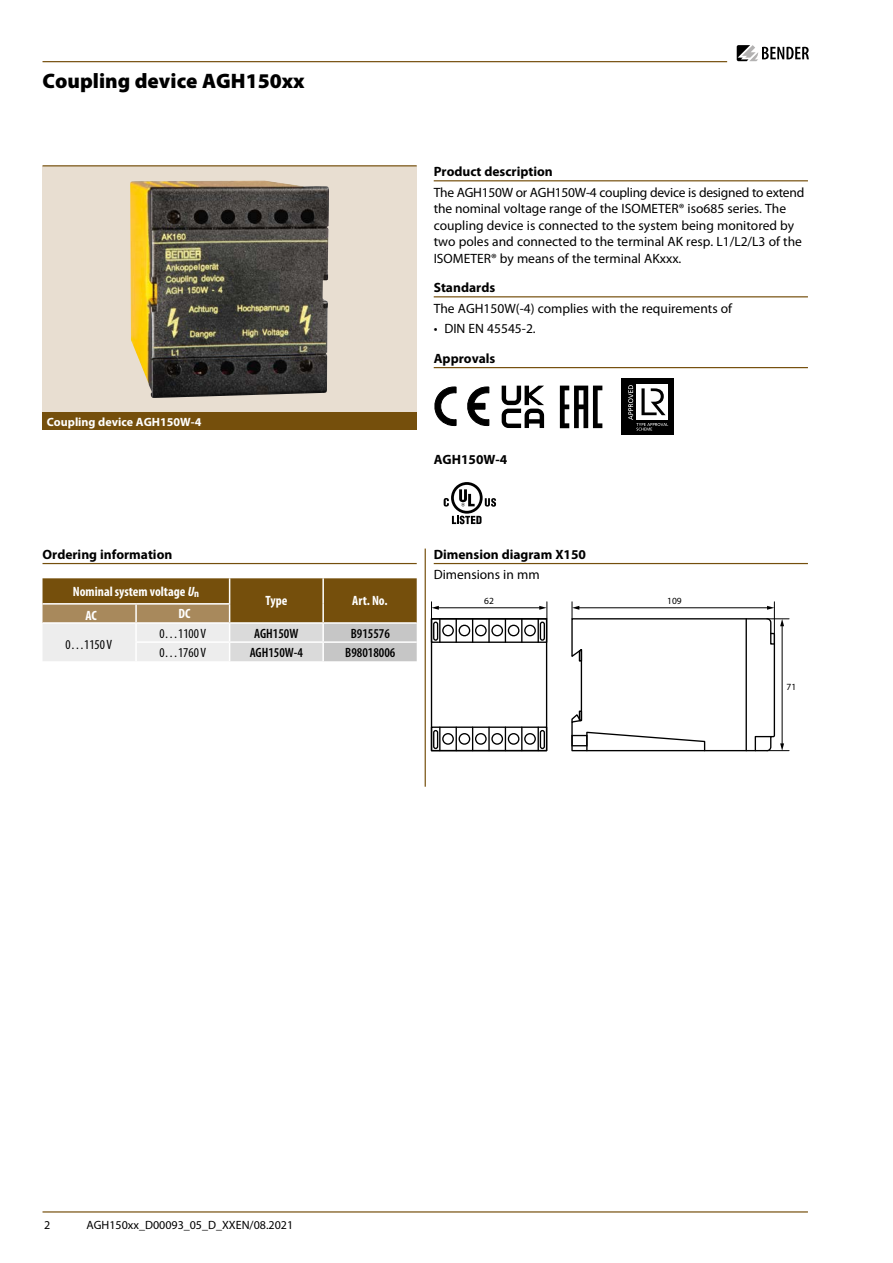
<style>
.page{position:relative;width:893px;height:1263px;background:#fff}
.page>*{position:absolute;margin:0;border:0;box-sizing:border-box;transform-origin:0 0}
.t1{font:900 21px "Myriad Pro";color:#000}
.t2{font:13.5px/16.5px "Myriad Pro";color:#000}
.t3{font:700 13.5px "Myriad Pro";color:#000}
.t4{font:700 condensed 13.5px "Myriad Pro";color:#fff}
.t5{font:600 condensed 13.5px "Myriad Pro";color:#000}
.t6{font:condensed 13.5px "Myriad Pro";color:#000}
.t7{font:12px "Myriad Pro";color:#000}
.t8{font:700 12px "Myriad Pro";color:#fff}
.t9{font:9.45px "Myriad Pro";color:#000}
.s1{font-style:italic}
</style>
<div class="page">
<hr style="left:43px;top:61px;width:684px;height:1px;background:#754f0c">
<hr style="left:43px;top:1211px;width:765px;height:1px;background:#754f0c">
<svg style="left:737px;top:45px;width:72px;height:16px"></svg>
<div style="left:43px;top:166px;width:374px;height:246px;background:#e8ded1"></div>
<img style="left:130px;top:180px;width:199px;height:218px">
<hr style="left:434px;top:180px;width:374px;height:1px;background:#754f0c">
<hr style="left:434px;top:296px;width:374px;height:1px;background:#754f0c">
<hr style="left:434px;top:367px;width:374px;height:1px;background:#754f0c">
<svg style="left:434px;top:386px;width:22px;height:40px"></svg>
<svg style="left:467px;top:386px;width:22px;height:40px"></svg>
<svg style="left:502px;top:386px;width:42px;height:42px"></svg>
<svg style="left:560px;top:386px;width:42px;height:42px"></svg>
<div style="left:620px;top:377px;width:55px;height:60px;background:linear-gradient(to right,#fff,#fff)"></div>
<div style="left:622px;top:378px;width:52px;height:57px;background:#000"></div>
<svg style="left:628px;top:385px;width:40px;height:46px"></svg>
<svg style="left:444px;top:498px;width:5px;height:9px"></svg>
<svg style="left:452px;top:516px;width:30px;height:8px"></svg>
<div style="left:451px;top:482px;width:32px;height:32px;border:3px solid #000;border-radius:50%"></div>
<svg style="left:485px;top:498px;width:11px;height:9px"></svg>
<svg style="left:459px;top:489px;width:16px;height:17px"></svg>
<div style="left:43px;top:412px;width:374px;height:17px;background:#754f0c"></div>
<hr style="left:425px;top:549px;width:1px;height:238px;background:#754f0c">
<hr style="left:434px;top:563px;width:374px;height:1px;background:#754f0c">
<hr style="left:43px;top:165px;width:374px;height:1px;background:#754f0c">
<hr style="left:43px;top:563px;width:374px;height:1px;background:#754f0c">
<svg style="left:43px;top:578px;width:374px;height:83px;background:#af9c7c"></svg>
<div style="left:431px;top:618px;width:116px;height:133px;border:1px solid #000"></div>
<div style="left:431px;top:618px;width:116px;height:25px;border:1px solid #000"></div>
<svg style="left:456px;top:619px;width:1px;height:23px"></svg>
<svg style="left:472px;top:619px;width:1px;height:23px"></svg>
<hr style="left:488px;top:619px;width:2px;height:23px;background:#000">
<svg style="left:505px;top:619px;width:1px;height:23px"></svg>
<svg style="left:521px;top:619px;width:1px;height:23px"></svg>
<div style="left:442px;top:625px;width:12px;height:11px;border:1px solid #000;border-radius:50%"></div>
<div style="left:459px;top:625px;width:11px;height:11px;border:1px solid #000;border-radius:50%"></div>
<div style="left:475px;top:625px;width:12px;height:11px;border:1px solid #000;border-radius:50%"></div>
<div style="left:491px;top:625px;width:12px;height:11px;border:1px solid #000;border-radius:50%"></div>
<div style="left:508px;top:625px;width:11px;height:11px;border:1px solid #000;border-radius:50%"></div>
<div style="left:524px;top:625px;width:12px;height:11px;border:1px solid #000;border-radius:50%"></div>
<div style="left:431px;top:726px;width:116px;height:25px;border:1px solid #000"></div>
<svg style="left:439px;top:727px;width:1px;height:23px"></svg>
<svg style="left:456px;top:727px;width:1px;height:23px"></svg>
<svg style="left:472px;top:727px;width:1px;height:23px"></svg>
<hr style="left:488px;top:727px;width:2px;height:23px;background:#000">
<svg style="left:505px;top:727px;width:1px;height:23px"></svg>
<svg style="left:521px;top:727px;width:1px;height:23px"></svg>
<svg style="left:538px;top:727px;width:1px;height:23px"></svg>
<div style="left:442px;top:733px;width:12px;height:12px;border:1px solid #000;border-radius:50%"></div>
<div style="left:459px;top:733px;width:11px;height:12px;border:1px solid #000;border-radius:50%"></div>
<div style="left:475px;top:733px;width:12px;height:12px;border:1px solid #000;border-radius:50%"></div>
<div style="left:491px;top:733px;width:12px;height:12px;border:1px solid #000;border-radius:50%"></div>
<div style="left:508px;top:733px;width:11px;height:12px;border:1px solid #000;border-radius:50%"></div>
<div style="left:524px;top:733px;width:12px;height:12px;border:1px solid #000;border-radius:50%"></div>
<div style="left:433px;top:730px;width:5px;height:19px;border:1px solid #000;border-radius:2px"></div>
<div style="left:540px;top:730px;width:5px;height:19px;border:1px solid #000;border-radius:2px"></div>
<hr style="left:437px;top:607px;width:104px;height:1px;background:#000">
<svg style="left:431px;top:602px;width:9px;height:40px"></svg>
<svg style="left:538px;top:602px;width:10px;height:40px"></svg>
<svg style="left:571px;top:602px;width:218px;height:150px"></svg>
<h1 class="t1" style="left:43px;top:69px;width:264px">Coupling device AGH150xx</h1>
<p class="t8" style="left:47px;top:415px;width:156px">Coupling device AGH150W-4</p>
<p class="t3" style="left:43px;top:547px;width:131px">Ordering information</p>
<p class="t4" style="left:73px;top:584px;width:128px">Nominal system voltage <span class="s1">U</span><sub>n</sub></p>
<p class="t4" style="left:265px;top:593px;width:23px">Type</p>
<p class="t4" style="left:352px;top:593px;width:37px">Art. No.</p>
<p class="t4" style="left:85px;top:608px;width:13px">AC</p>
<p class="t4" style="left:179px;top:606px;width:13px">DC</p>
<p class="t6" style="left:66px;top:637px;width:48px">0…1150 V</p>
<p class="t6" style="left:159px;top:626px;width:48px">0…1100 V</p>
<p class="t5" style="left:254px;top:626px;width:46px">AGH150W</p>
<p class="t5" style="left:351px;top:626px;width:41px">B915576</p>
<p class="t6" style="left:159px;top:645px;width:48px">0…1760 V</p>
<p class="t5" style="left:250px;top:645px;width:55px">AGH150W-4</p>
<p class="t5" style="left:345px;top:645px;width:52px">B98018006</p>
<p class="t3" style="left:434px;top:164px;width:121px">Product description</p>
<p class="t2" style="left:434px;top:184px;width:372px">The AGH150W or AGH150W-4 coupling device is designed to extend the nominal voltage range of the ISOMETER® iso685 series. The coupling device is connected to the system being monitored by two poles and connected to the terminal AK resp. L1/L2/L3 of the ISOMETER® by means of the terminal AKxxx.</p>
<p class="t3" style="left:434px;top:280px;width:63px">Standards</p>
<p class="t2" style="left:434px;top:300px;width:300px">The AGH150W(-4) complies with the requirements of</p>
<p class="t2" style="left:434px;top:321px;width:104px">• DIN EN 45545-2.</p>
<p class="t3" style="left:434px;top:351px;width:63px">Approvals</p>
<p class="t3" style="left:434px;top:452px;width:75px">AGH150W-4</p>
<p class="t3" style="left:434px;top:547px;width:154px">Dimension diagram X150</p>
<p class="t2" style="left:434px;top:567px;width:107px">Dimensions in mm</p>
<p class="t9" style="left:484px;top:596px;width:11px">62</p>
<p class="t9" style="left:667px;top:596px;width:16px">109</p>
<p class="t9" style="left:786px;top:682px;width:11px">71</p>
<p class="t7" style="left:44px;top:1218px;width:8px">2</p>
<p class="t7" style="left:87px;top:1218px;width:208px">AGH150xx_D00093_05_D_XXEN/08.2021</p>
</div>
